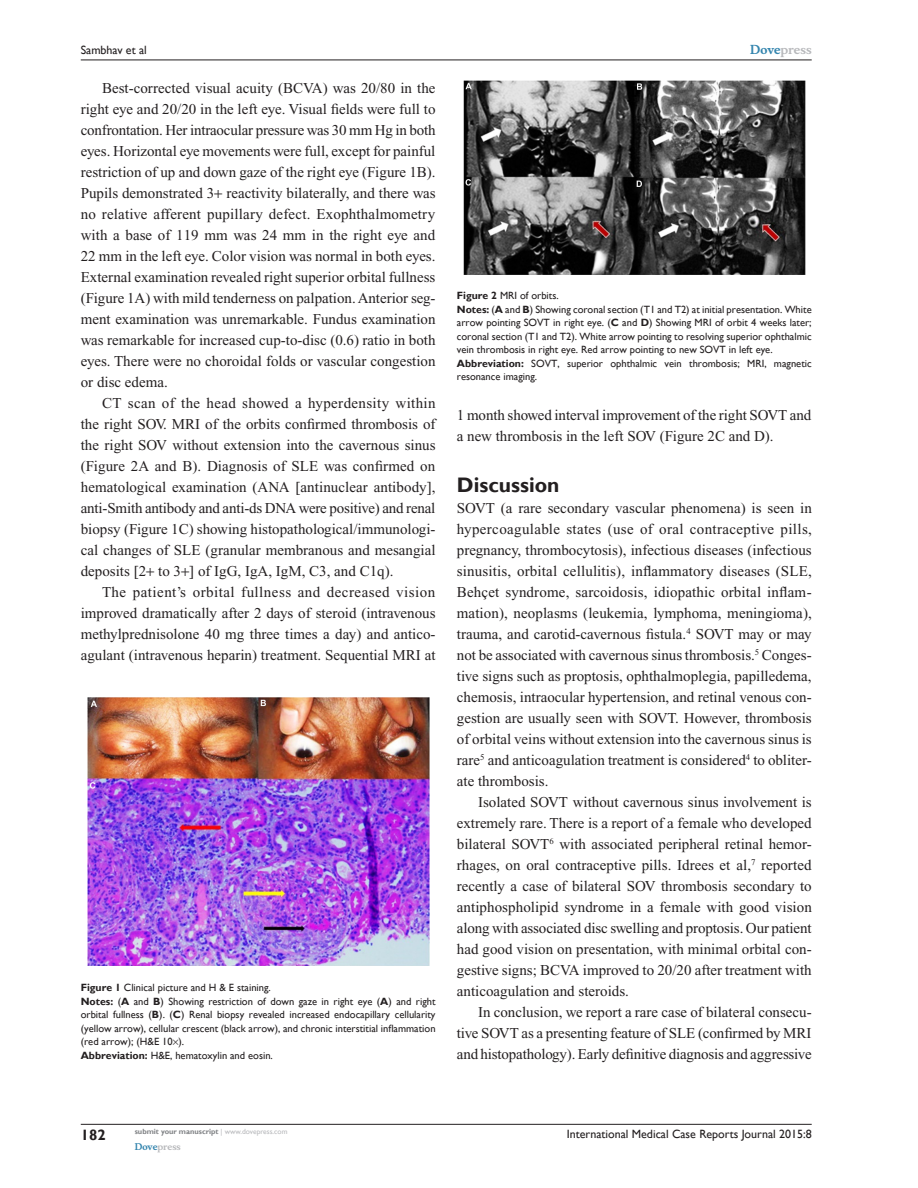
<style>
.page{position:relative;width:918px;height:1188px;background:#fff}
.page>*{position:absolute;margin:0;border:0;box-sizing:border-box;transform-origin:0 0}
.t1{font:700 21px "Gill Sans";color:#231f20}
.Tx{font:15px/21px "Times New Roman";color:#231f20;text-align:justify}
.TxF{font:15px/21px "Times New Roman";color:#231f20;text-align:justify}
.RunFolio-V{font:700 15px "Gill Sans";color:#231f20}
.RunF-V{font:12px "Gill Sans";color:#231f20}
.RunH-V{font:12px "Gill Sans";color:#231f20}
.RunH-Brand-V{font:700 12px "Musee";color:#b8b9bc}
.FC{font:10.5px/13.5px "Gill Sans";color:#231f20;text-align:justify}
.RunF-Brand-V{font:700 9px "Musee";color:#b8b9bc}
.RunF-SubmityourMS-V{font:700 7.5px "Gill Sans";color:#808285}
.s1{font-weight:700}
.s2{color:#3485ae}
.s3{font-weight:400;color:#b8b9bc}
</style>
<div class="page">
<hr style="left:81px;top:1124px;width:731px;height:1px;background:#231f20">
<hr style="left:81px;top:60px;width:731px;height:1px;background:#231f20">
<img style="left:87px;top:698px;width:342px;height:268px">
<img style="left:463px;top:81px;width:342px;height:193px">
<p class="RunH-V" style="left:81px;top:43px;width:67px">Sambhav et al</p>
<p class="Tx" style="left:81px;top:77px;width:356px;text-indent:21px">Best-corrected visual acuity (BCVA) was 20/80 in the right eye and 20/20 in the left eye. Visual fields were full to confrontation. Her intraocular pressure was 30 mm Hg in both eyes. Horizontal eye movements were full, except for painful restriction of up and down gaze of the right eye (Figure 1B).<br>Pupils demonstrated 3 reactivity bilaterally, and there was no relative afferent pupillary defect. Exophthalmometry with a base of 119 mm was 24 mm in the right eye and 22 mm in the left eye. Color vision was normal in both eyes.<br>External examination revealed right superior orbital fullness (Figure 1A) with mild tenderness on palpation. Anterior seg&shy;ment examination was unremarkable. Fundus examination was remarkable for increased cup-to-disc (0.6) ratio in both eyes. There were no choroidal folds or vascular congestion or disc edema.</p>
<p class="Tx" style="left:81px;top:392px;width:356px;text-indent:21px">CT scan of the head showed a hyperdensity within the right SOV. MRI of the orbits confirmed thrombosis of the right SOV without extension into the cavernous sinus (Figure 2A and B). Diagnosis of SLE was confirmed on hematological examination (ANA [antinuclear antibody], anti-Smith antibody and anti-ds DNA were positive) and renal biopsy (Figure 1C) showing histopathological/immunologi&shy;cal changes of SLE (granular membranous and mesangial deposits [2 to 3 ] of IgG, IgA, IgM, C3, and C1q).</p>
<p class="Tx" style="left:81px;top:581px;width:356px;text-indent:21px">The patient’s orbital fullness and decreased vision improved dramatically after 2 days of steroid (intravenous methylprednisolone 40 mg three times a day) and antico&shy;agulant (intravenous heparin) treatment. Sequential MRI at</p>
<p class="FC" style="left:81px;top:981px;width:192px"><span class="s1">Figure 1</span> Clinical picture and H &amp; E staining.</p>
<p class="FC" style="left:81px;top:994px;width:356px"><span class="s1">Notes:</span> (<span class="s1">A</span> and <span class="s1">B</span>) Showing restriction of down gaze in right eye (<span class="s1">A</span>) and right orbital fullness (<span class="s1">B</span>). (<span class="s1">C</span>) Renal biopsy revealed increased endocapillary cellularity (yellow arrow), cellular crescent (black arrow), and chronic interstitial inflammation (red arrow); (H&amp;E 10 ).</p>
<p class="FC" style="left:81px;top:1048px;width:194px"><span class="s1">Abbreviation:</span> H&amp;E, hematoxylin and eosin.</p>
<p class="RunH-Brand-V" style="left:750px;top:43px;width:63px"><span class="s2">Dove</span>press</p>
<p class="FC" style="left:457px;top:289px;width:103px"><span class="s1">Figure 2</span> MRI of orbits.</p>
<p class="FC" style="left:457px;top:303px;width:356px"><span class="s1">Notes:</span> (<span class="s1">A</span> and <span class="s1">B</span>) Showing coronal section (T1 and T2) at initial presentation. White arrow pointing SOVT in right eye. (<span class="s1">C</span> and <span class="s1">D</span>) Showing MRI of orbit 4 weeks later; coronal section (T1 and T2). White arrow pointing to resolving superior ophthalmic vein thrombosis in right eye. Red arrow pointing to new SOVT in left eye.</p>
<p class="FC" style="left:457px;top:357px;width:356px"><span class="s1">Abbreviation:</span> SOVT, superior ophthalmic vein thrombosis; MRI, magnetic resonance imaging.</p>
<p class="Tx" style="left:457px;top:404px;width:356px">1 month showed interval improvement of the right SOVT and a new thrombosis in the left SOV (Figure 2C and D).</p>
<h1 class="t1" style="left:457px;top:472px;width:104px">Discussion</h1>
<p class="TxF" style="left:457px;top:497px;width:357px">SOVT (a rare secondary vascular phenomena) is seen in hypercoagulable states (use of oral contraceptive pills, pregnancy, thrombocytosis), infectious diseases (infectious sinusitis, orbital cellulitis), inflammatory diseases (SLE, Behçet syndrome, sarcoidosis, idiopathic orbital inflam&shy;mation), neoplasms (leukemia, lymphoma, meningioma), trauma, and carotid-cavernous fistula.<sup>4</sup> SOVT may or may not be associated with cavernous sinus thrombosis.<sup>5</sup> Conges&shy;tive signs such as proptosis, ophthalmoplegia, papilledema, chemosis, intraocular hypertension, and retinal venous con&shy;gestion are usually seen with SOVT. However, thrombosis of orbital veins without extension into the cavernous sinus is rare<sup>5</sup> and anticoagulation treatment is considered<sup>4</sup> to obliter&shy;ate thrombosis.</p>
<p class="Tx" style="left:457px;top:791px;width:357px;text-indent:21px">Isolated SOVT without cavernous sinus involvement is extremely rare. There is a report of a female who developed bilateral SOVT<sup>6</sup> with associated peripheral retinal hemor&shy;rhages, on oral contraceptive pills. Idrees et al,<sup>7</sup> reported recently a case of bilateral SOV thrombosis secondary to antiphospholipid syndrome in a female with good vision along with associated disc swelling and proptosis. Our patient had good vision on presentation, with minimal orbital con&shy;gestive signs; BCVA improved to 20/20 after treatment with anticoagulation and steroids.</p>
<p class="Tx" style="left:457px;top:1001px;width:356px;text-indent:21px">In conclusion, we report a rare case of bilateral consecu&shy;tive SOVT as a presenting feature of SLE (confirmed by MRI and histopathology). Early definitive diagnosis and aggressive</p>
<p class="RunFolio-V" style="left:81px;top:1126px;width:26px">182</p>
<p class="RunF-SubmityourMS-V" style="left:135px;top:1127px;width:154px">submit your manuscript <span class="s3">| www.dovepress.com</span></p>
<p class="RunF-Brand-V" style="left:135px;top:1141px;width:48px"><span class="s2">Dove</span>press</p>
<p class="RunF-V" style="left:567px;top:1127px;width:246px">International Medical Case Reports Journal 2015:8</p>
</div>
